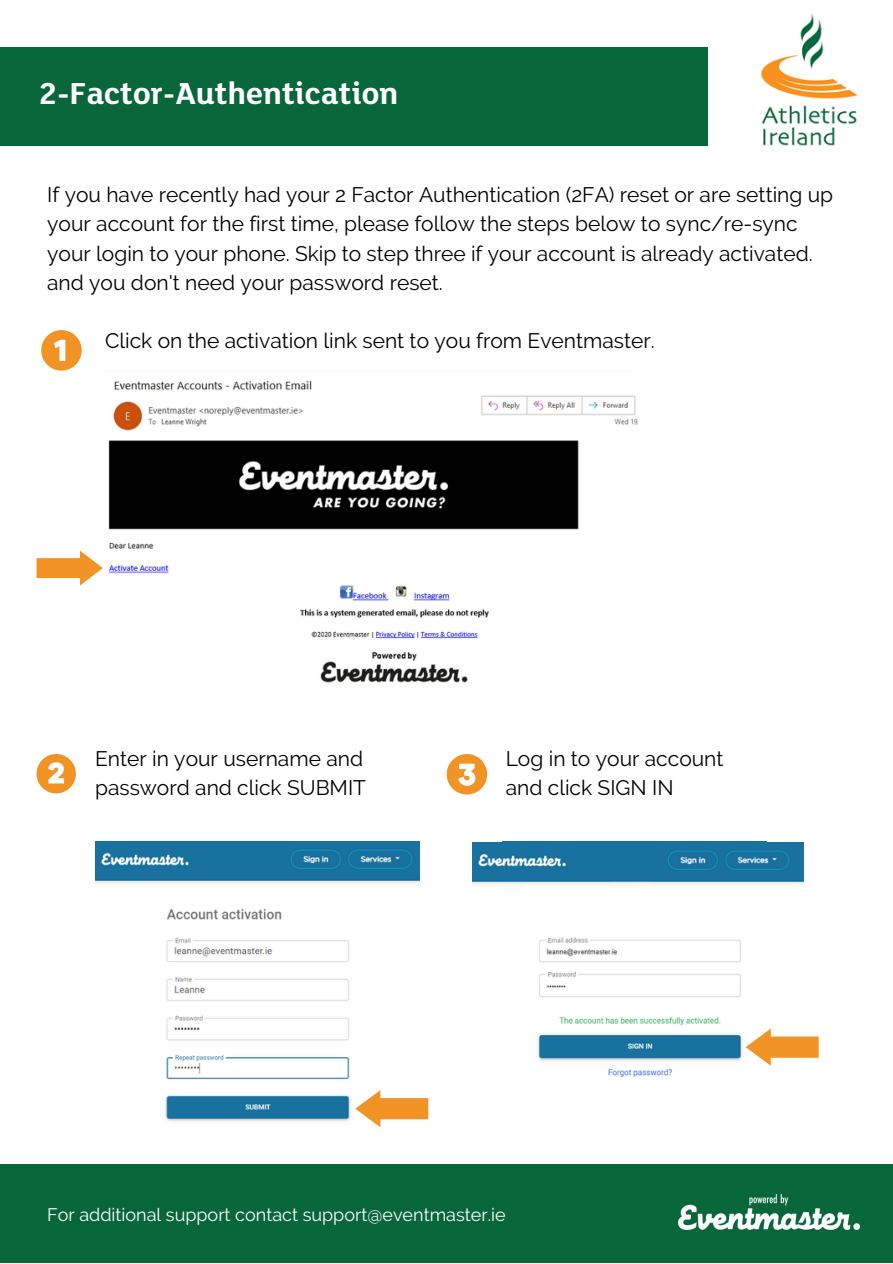
<style>
.page{position:relative;width:893px;height:1264px;background:#fff}
.page>*{position:absolute;margin:0;border:0;box-sizing:border-box;transform-origin:0 0}
.t1{font:700 33px "FS Lola";color:#fff}
.t2{font:21px/29.2px "Raleway";color:#000}
.t3{font:18px "Raleway";color:#fff}
</style>
<div class="page">
<div style="left:0;top:1164px;width:892px;height:98px;background:#08663b"></div>
<img style="left:678px;top:1194px;width:181px;height:35px">
<div style="left:0;top:48px;width:707px;height:98px;background:#08663b"></div>
<img style="left:503px;top:841px;width:263px;height:237px">
<svg style="left:41px;top:330px;width:41px;height:40px"></svg>
<svg style="left:36px;top:754px;width:40px;height:39px"></svg>
<img style="left:165px;top:841px;width:216px;height:287px">
<img style="left:95px;top:841px;width:138px;height:44px">
<img style="left:272px;top:841px;width:147px;height:44px">
<img style="left:472px;top:842px;width:138px;height:44px">
<img style="left:649px;top:842px;width:154px;height:43px">
<svg style="left:446px;top:754px;width:41px;height:40px"></svg>
<img style="left:108px;top:380px;width:529px;height:303px">
<svg style="left:37px;top:550px;width:66px;height:35px"></svg>
<svg style="left:355px;top:1090px;width:73px;height:37px"></svg>
<svg style="left:745px;top:1028px;width:73px;height:37px"></svg>
<img style="left:761px;top:14px;width:97px;height:132px">
<div style="left:525px;top:885px;width:268px;height:44px;background:#fff"></div>
<p class="t1" style="left:39px;top:79px;width:361px">2-Factor-Authentication</p>
<p class="t1" style="left:24px;top:83px;width:300px">How to Set Up Stripe</p>
<p class="t2" style="left:47px;top:180px;width:787px">If you have recently had your 2 Factor Authentication (2FA) reset or are setting up your account for the first time, please follow the steps below to sync/re-sync your login to your phone. Skip to step three if your account is already activated. and you don't need your password reset.</p>
<p class="t2" style="left:105px;top:326px;width:551px">Click on the activation link sent to you from Eventmaster.</p>
<p class="t2" style="left:95px;top:744px;width:272px">Enter in your username and password and click SUBMIT</p>
<p class="t2" style="left:505px;top:744px;width:219px">Log in to your account and click SIGN IN</p>
<p class="t3" style="left:47px;top:1204px;width:460px">For additional support contact support@eventmaster.ie</p>
</div>
